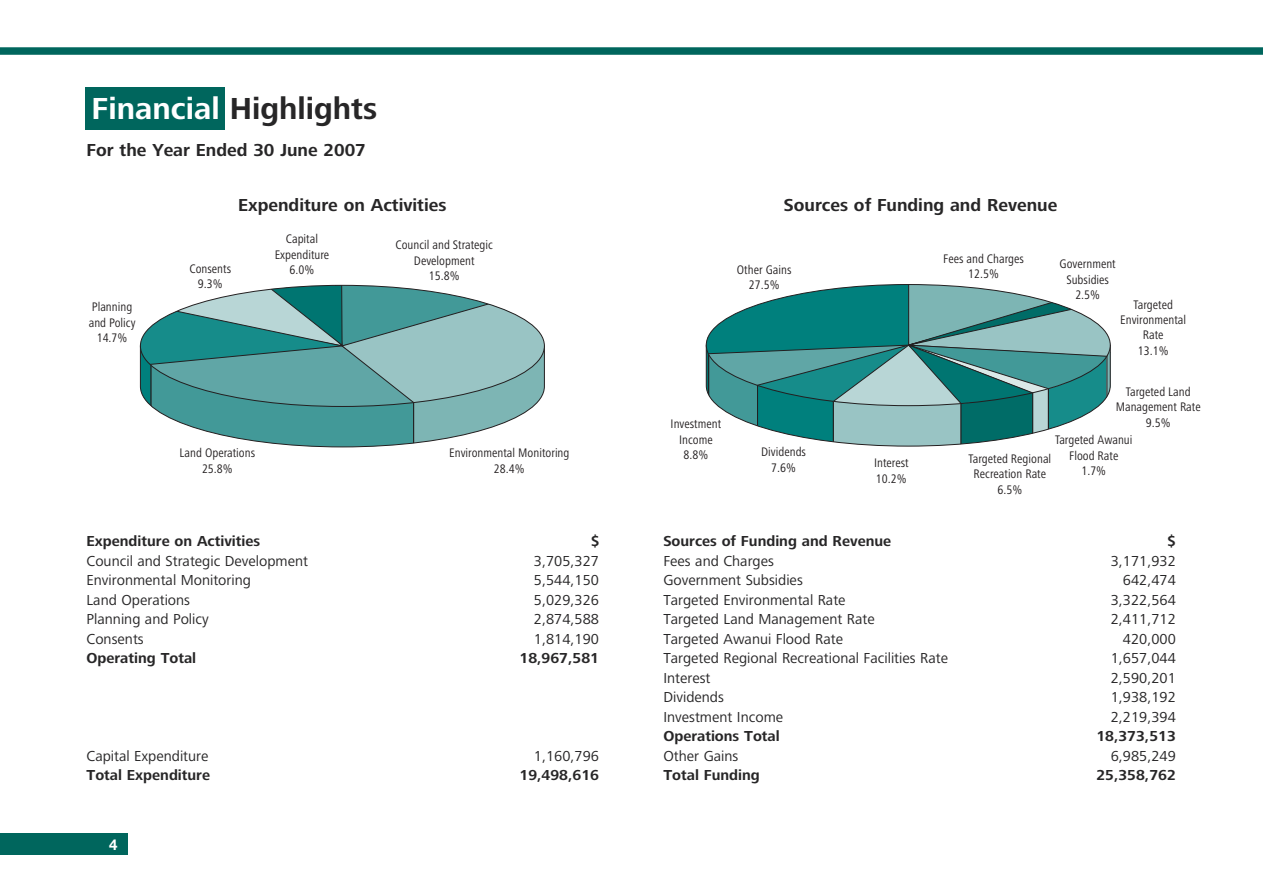
<style>
.page{position:relative;width:1263px;height:893px;background:#fff}
.page>*{position:absolute;margin:0;border:0;box-sizing:border-box;transform-origin:0 0}
.t1{font:700 31.5px "Frutiger Next LT Mao";color:#272627}
.t2{font:700 18px "Frutiger Next LT Mao";color:#272627}
.t3{font:15px "Frutiger Next LT Maori";color:#272627}
.t4{font:700 15px "Frutiger Next LT Mao";color:#272627}
.t5{font:700 15px "Helvetica Neue";color:#fff}
.t6{font:condensed 12.9px/15.5px "Frutiger Next LT";color:#231f20;text-align:center}
.s1{color:#fff}
</style>
<div class="page">
<div style="left:0;top:47px;width:1263px;height:8px;background:#00665d"></div>
<div style="left:0;top:833px;width:128px;height:22px;background:#00665d"></div>
<div style="left:85px;top:87px;width:139px;height:43px;background:#00665d"></div>
<svg style="left:706px;top:285px;width:404px;height:161px"></svg>
<svg style="left:140px;top:285px;width:404px;height:162px"></svg>
<h1 class="t1" style="left:92px;top:98px;width:287px"><span class="s1">Financial</span> Highlights</h1>
<p class="t2" style="left:87px;top:144px;width:281px">For the Year Ended 30 June 2007</p>
<p class="t6" style="left:89px;top:300px;width:48px">Planning and Policy<br>14.7%</p>
<p class="t6" style="left:190px;top:262px;width:43px">Consents<br>9.3%</p>
<p class="t2" style="left:238px;top:199px;width:210px">Expenditure on Activities</p>
<p class="t2" style="left:784px;top:199px;width:275px">Sources of Funding and Revenue</p>
<p class="t6" style="left:275px;top:233px;width:56px">Capital<br>Expenditure<br>6.0%</p>
<p class="t6" style="left:395px;top:238px;width:99px">Council and Strategic<br>Development<br>15.8%</p>
<p class="t6" style="left:737px;top:263px;width:56px">Other Gains<br>27.5%</p>
<p class="t6" style="left:943px;top:252px;width:82px">Fees and Charges<br>12.5%</p>
<p class="t6" style="left:1060px;top:257px;width:58px">Government<br>Subsidies<br>2.5%</p>
<p class="t6" style="left:1120px;top:298px;width:67px">Targeted<br>Environmental<br>Rate<br>13.1%</p>
<p class="t6" style="left:180px;top:447px;width:77px">Land Operations<br>25.8%</p>
<p class="t6" style="left:449px;top:447px;width:122px">Environmental Monitoring<br>28.4%</p>
<p class="t6" style="left:671px;top:418px;width:52px">Investment<br>Income<br>8.8%</p>
<p class="t6" style="left:761px;top:446px;width:46px">Dividends<br>7.6%</p>
<p class="t6" style="left:874px;top:457px;width:36px;text-align:left">Interest<br>10.2%</p>
<p class="t6" style="left:1116px;top:385px;width:87px">Targeted Land<br>Management Rate<br>9.5%</p>
<p class="t6" style="left:1055px;top:434px;width:79px">Targeted Awanui<br>Flood Rate<br>1.7%</p>
<p class="t6" style="left:968px;top:452px;width:84px">Targeted Regional<br>Recreation Rate<br>6.5%</p>
<p class="t4" style="left:87px;top:536px;width:175px">Expenditure on Activities</p>
<p class="t4" style="left:591px;top:536px;width:10px">$</p>
<p class="t3" style="left:87px;top:556px;width:223px">Council and Strategic Development</p>
<p class="t3" style="left:534px;top:556px;width:67px">3,705,327</p>
<p class="t3" style="left:87px;top:575px;width:166px">Environmental Monitoring</p>
<p class="t3" style="left:534px;top:575px;width:67px">5,544,150</p>
<p class="t3" style="left:87px;top:595px;width:105px">Land Operations</p>
<p class="t3" style="left:534px;top:595px;width:67px">5,029,326</p>
<p class="t3" style="left:87px;top:614px;width:124px">Planning and Policy</p>
<p class="t3" style="left:534px;top:614px;width:67px">2,874,588</p>
<p class="t3" style="left:87px;top:634px;width:59px">Consents</p>
<p class="t3" style="left:534px;top:634px;width:67px">1,814,190</p>
<p class="t4" style="left:87px;top:653px;width:111px">Operating Total</p>
<p class="t4" style="left:520px;top:653px;width:81px">18,967,581</p>
<p class="t3" style="left:87px;top:751px;width:123px">Capital Expenditure</p>
<p class="t3" style="left:534px;top:751px;width:67px">1,160,796</p>
<p class="t4" style="left:87px;top:770px;width:125px">Total Expenditure</p>
<p class="t4" style="left:520px;top:770px;width:81px">19,498,616</p>
<p class="t5" style="left:109px;top:835px;width:10px">4</p>
<p class="t4" style="left:663px;top:536px;width:229px">Sources of Funding and Revenue</p>
<p class="t4" style="left:1167px;top:536px;width:10px">$</p>
<p class="t3" style="left:663px;top:556px;width:112px">Fees and Charges</p>
<p class="t3" style="left:1111px;top:556px;width:67px">3,171,932</p>
<p class="t3" style="left:663px;top:575px;width:141px">Government Subsidies</p>
<p class="t3" style="left:1123px;top:575px;width:54px">642,474</p>
<p class="t3" style="left:663px;top:595px;width:184px">Targeted Environmental Rate</p>
<p class="t3" style="left:1111px;top:595px;width:67px">3,322,564</p>
<p class="t3" style="left:663px;top:614px;width:213px">Targeted Land Management Rate</p>
<p class="t3" style="left:1111px;top:614px;width:67px">2,411,712</p>
<p class="t3" style="left:663px;top:634px;width:181px">Targeted Awanui Flood Rate</p>
<p class="t3" style="left:1123px;top:634px;width:54px">420,000</p>
<p class="t3" style="left:663px;top:653px;width:286px">Targeted Regional Recreational Facilities Rate</p>
<p class="t3" style="left:1111px;top:653px;width:67px">1,657,044</p>
<p class="t3" style="left:663px;top:673px;width:49px">Interest</p>
<p class="t3" style="left:1111px;top:673px;width:67px">2,590,201</p>
<p class="t3" style="left:663px;top:692px;width:62px">Dividends</p>
<p class="t3" style="left:1111px;top:692px;width:67px">1,938,192</p>
<p class="t3" style="left:663px;top:712px;width:121px">Investment Income</p>
<p class="t3" style="left:1111px;top:712px;width:67px">2,219,394</p>
<p class="t4" style="left:663px;top:731px;width:118px">Operations Total</p>
<p class="t4" style="left:1096px;top:731px;width:81px">18,373,513</p>
<p class="t3" style="left:663px;top:751px;width:76px">Other Gains</p>
<p class="t3" style="left:1111px;top:751px;width:67px">6,985,249</p>
<p class="t4" style="left:663px;top:770px;width:98px">Total Funding</p>
<p class="t4" style="left:1096px;top:770px;width:81px">25,358,762</p>
</div>
